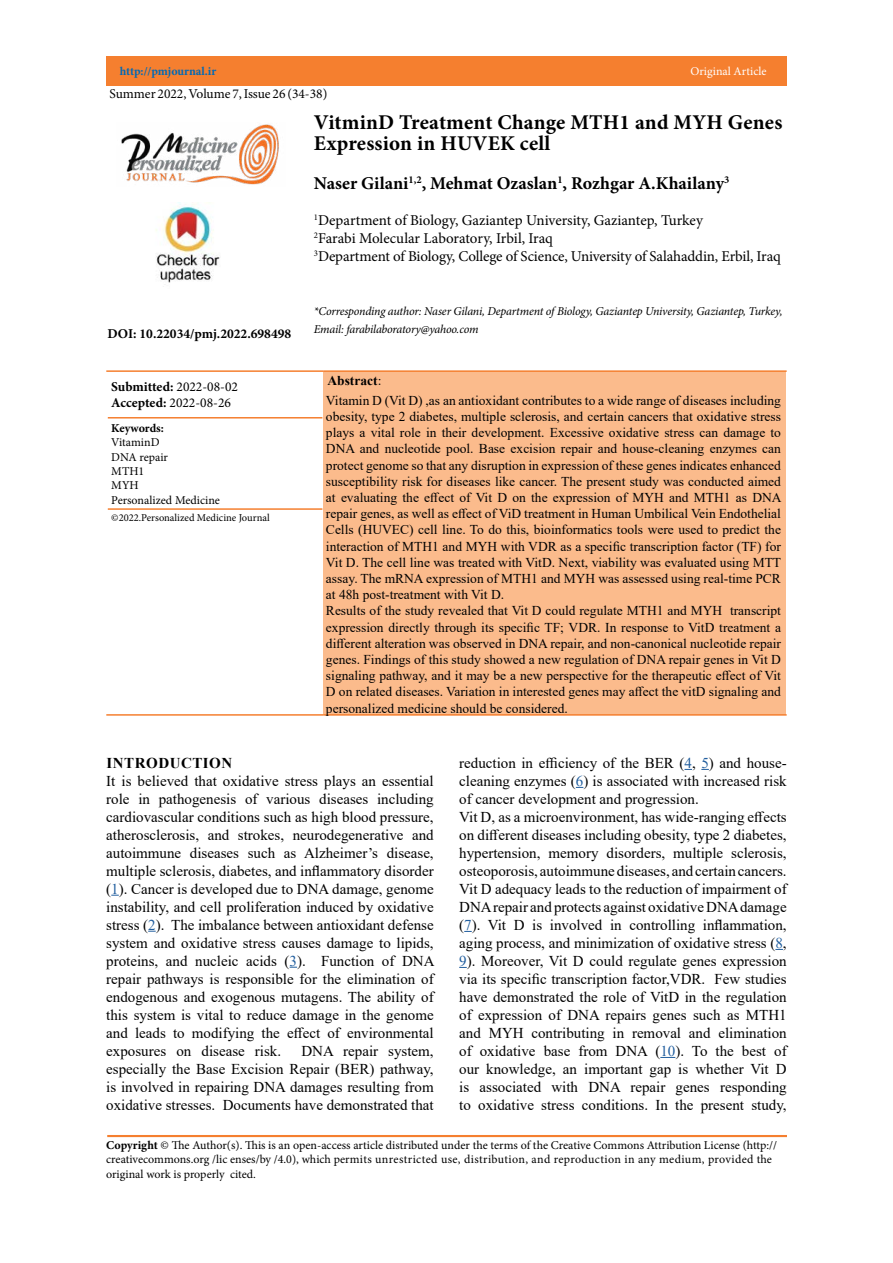
<style>
.page{position:relative;width:893px;height:1263px;background:#fff}
.page>*{position:absolute;margin:0;border:0;box-sizing:border-box;transform-origin:0 0}
.t1{font:700 21px/21px "Minion Pro";letter-spacing:.01em;color:#000}
.t2{font:700 18px "Minion Pro";color:#000}
.t3{font:15px/18px "Times New Roman";color:#000;text-align:justify}
.t4{font:15px/18px "Minion Pro";letter-spacing:-.01em;color:#000}
.t5{font:700 15px "Times New Roman";letter-spacing:.035em;color:#000}
.t6{font:13.5px/16.2px "Times New Roman";color:#000}
.t7{font:13.5px/16.2px "Minion Pro";color:#000}
.t8{font:700 13.5px "Minion Pro";color:#000}
.t9{font:700 13.5px "Times New Roman";color:#000}
.t10{font:12px/14.4px "Minion Pro";color:#000}
.t11{font:italic 12px/18px "Minion Pro";letter-spacing:-.02em;color:#000}
.t12{font:700 12px "Minion Pro";letter-spacing:-.005em;color:#0069b5}
.t13{font:12px "Minion Pro";color:#fff}
.t14{font:700 12px "Minion Pro";letter-spacing:-.005em;color:#000}
.t15{font:10.5px "Minion Pro";color:#000}
.s1{font-weight:700}
.s2{font-weight:400}
.s3{color:#215e9e}
</style>
<div class="page">
<div style="left:106px;top:56px;width:681px;height:29px;background:#f57f2f"></div>
<img style="left:121px;top:124px;width:158px;height:61px">
<img style="left:156px;top:202px;width:64px;height:81px">
<div style="left:323px;top:371px;width:463px;height:344px;background:#fbbb8c"></div>
<hr style="left:106px;top:370px;width:217px;height:2px;background:#f57f2f">
<hr style="left:108px;top:417px;width:214px;height:1px;background:#f57f2f">
<hr style="left:108px;top:508px;width:214px;height:2px;background:#f57f2f">
<hr style="left:106px;top:714px;width:217px;height:2px;background:#f57f2f">
<hr style="left:323px;top:370px;width:464px;height:2px;background:#f57f2f">
<hr style="left:323px;top:714px;width:464px;height:2px;background:#f57f2f">
<hr style="left:107px;top:1135px;width:680px;height:2px;background:#f57f2f">
<svg style="left:660px;top:1057px;width:15px;height:1px"></svg>
<p class="t12" style="left:120px;top:62px;width:98px">http://pmjournal.ir</p>
<p class="t13" style="left:690px;top:63px;width:78px">Original Article</p>
<p class="t7" style="left:109px;top:86px;width:219px">Summer 2022, Volume 7, Issue 26 (34-38)</p>
<p class="t8" style="left:107px;top:324px;width:185px">DOI: 10.22034/pmj.2022.698498</p>
<p class="t7" style="left:111px;top:379px;width:128px"><span class="s1">Submitted:</span> 2022-08-02<br><span class="s1">Accepted:</span> 2022-08-26</p>
<p class="t14" style="left:111px;top:419px;width:54px">Keywords:</p>
<p class="t10" style="left:111px;top:435px;width:110px">VitaminD<br>DNA repair<br>MTH1<br>MYH<br>Personalized Medicine</p>
<p class="t15" style="left:111px;top:511px;width:160px">©2022.Personalized Medicine Journal</p>
<h1 class="t1" style="left:314px;top:112px;width:470px">VitminD Treatment Change MTH1 and MYH Genes<br>Expression in HUVEK cell</h1>
<p class="t2" style="left:314px;top:171px;width:417px">Naser Gilani<sup>1,2</sup>, Mehmat Ozaslan<sup>1</sup>, Rozhgar A.Khailany<sup>3</sup></p>
<p class="t4" style="left:314px;top:212px;width:468px"><sup>1</sup>Department of Biology, Gaziantep University, Gaziantep, Turkey<br><sup>2</sup>Farabi Molecular Laboratory, Irbil, Iraq<br><sup>3</sup>Department of Biology, College of Science, University of Salahaddin, Erbil, Iraq</p>
<p class="t11" style="left:314px;top:302px;width:470px">*Corresponding author: Naser Gilani, Department of Biology, Gaziantep University, Gaziantep, Turkey,<br>Email: farabilaboratory@yahoo.com</p>
<p class="t9" style="left:327px;top:370px;width:55px">Abstract<span class="s2">:</span></p>
<p class="t6" style="left:326px;top:392px;width:457px">Vitamin D (Vit D) ,as an antioxidant contributes to a wide range of diseases including obesity, type 2 diabetes, multiple sclerosis, and certain cancers that oxidative stress plays a vital role in their development. Excessive oxidative stress can damage to DNA and nucleotide pool. Base excision repair and house-cleaning enzymes can protect genome so that any disruption in expression of these genes indicates enhanced susceptibility risk for diseases like cancer. The present study was conducted aimed at evaluating the effect of Vit D on the expression of MYH and MTH1 as DNA repair genes, as well as effect of ViD treatment in Human Umbilical Vein Endothelial Cells (HUVEC) cell line. To do this, bioinformatics tools were used to predict the interaction of MTH1 and MYH with VDR as a specific transcription factor (TF) for Vit D. The cell line was treated with VitD. Next, viability was evaluated using MTT assay. The mRNA expression of MTH1 and MYH was assessed using real-time PCR at 48h post-treatment with Vit D.<br>Results of the study revealed that Vit D could regulate MTH1 and MYH transcript expression directly through its specific TF; VDR. In response to VitD treatment a different alteration was observed in DNA repair, and non-canonical nucleotide repair genes. Findings of this study showed a new regulation of DNA repair genes in Vit D signaling pathway, and it may be a new perspective for the therapeutic effect of Vit D on related diseases. Variation in interested genes may affect the vitD signaling and personalized medicine should be considered.</p>
<p class="t5" style="left:107px;top:752px;width:127px">INTRODUCTION</p>
<p class="t3" style="left:106px;top:771px;width:330px">It is believed that oxidative stress plays an essential role in pathogenesis of various diseases including cardiovascular conditions such as high blood pressure, atherosclerosis, and strokes, neurodegenerative and autoimmune diseases such as Alzheimer’s disease, multiple sclerosis, diabetes, and inflammatory disorder (<span class="s3">1</span>). Cancer is developed due to DNA damage, genome instability, and cell proliferation induced by oxidative stress (<span class="s3">2</span>). The imbalance between antioxidant defense system and oxidative stress causes damage to lipids, proteins, and nucleic acids (<span class="s3">3</span>). Function of DNA repair pathways is responsible for the elimination of endogenous and exogenous mutagens. The ability of this system is vital to reduce damage in the genome and leads to modifying the effect of environmental exposures on disease risk.</p>
<p class="t3" style="left:106px;top:1041px;width:329px;text-indent:195px">DNA repair system, especially the Base Excision Repair (BER) pathway, is involved in repairing DNA damages resulting from oxidative stresses. Documents have demonstrated that</p>
<p class="t3" style="left:459px;top:753px;width:329px;text-align:left">reduction in efficiency of the BER (<span class="s3">4</span>, <span class="s3">5</span>) and house&shy;cleaning enzymes (<span class="s3">6</span>) is associated with increased risk of cancer development and progression.<br>Vit D, as a microenvironment, has wide-ranging effects on different diseases including obesity, type 2 diabetes, hypertension, memory disorders, multiple sclerosis, osteoporosis, autoimmune diseases, and certain cancers.<br>Vit D adequacy leads to the reduction of impairment of DNA repair and protects against oxidative DNA damage (<span class="s3">7</span>). Vit D is involved in controlling inflammation, aging process, and minimization of oxidative stress (<span class="s3">8</span>, <span class="s3">9</span>). Moreover, Vit D could regulate genes expression via its specific transcription factor,VDR. Few studies have demonstrated the role of VitD in the regulation of expression of DNA repairs genes such as MTH1 and MYH contributing in removal and elimination of oxidative base from DNA (<span class="s3">10</span>). To the best of our knowledge, an important gap is whether Vit D is associated with DNA repair genes responding to oxidative stress conditions. In the present study,</p>
<p class="t10" style="left:106px;top:1138px;width:672px"><span class="s1">Copyright</span> © The Author(s). This is an open-access article distributed under the terms of the Creative Commons Attribution License (http:// creativecommons.org /lic enses/by /4.0), which permits unrestricted use, distribution, and reproduction in any medium, provided the original work is properly cited.</p>
</div>
